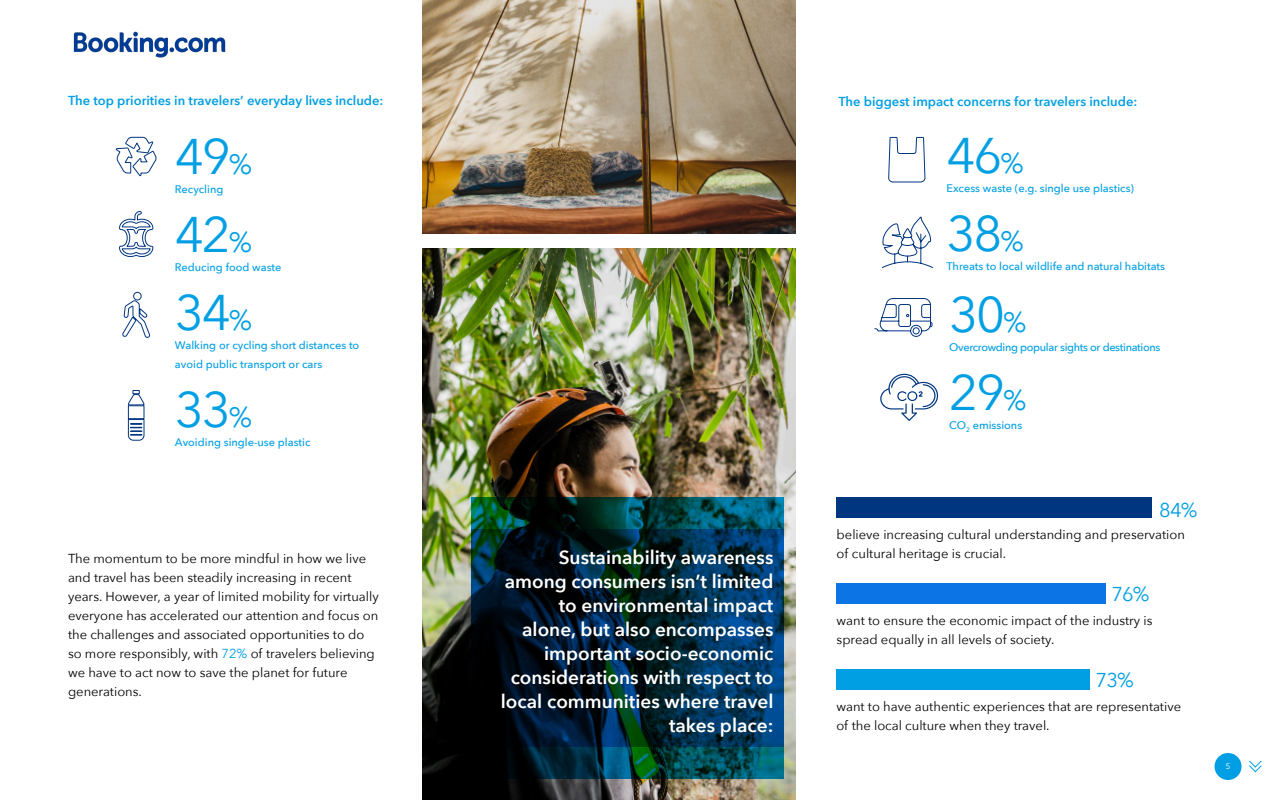
<style>
.page{position:relative;width:1280px;height:800px;background:#fff}
.page>*{position:absolute;margin:0;border:0;box-sizing:border-box;transform-origin:0 0}
.Paragraph_Style_1{font:50px "Avenir Next";letter-spacing:-.04em;color:#009fe3}
.Paragraph_Style_1-2{font:20px "Avenir Next";color:#009fe3}
.Paragraph_Style_1-3{font:600 19px/24px "Avenir Next";color:#fff;text-align:right}
.Paragraph_Style_1-4{font:13px/19px "Avenir Next";color:#000}
.Paragraph_Style_1-5{font:600 13px "Avenir Next";color:#009fe3}
.Paragraph_Style_1-6{font:500 11px/19px "Avenir Next";color:#009fe3}
.Paragraph_Style_1-7{font:500 11px "Avenir Next";letter-spacing:-.03em;color:#009fe3}
.t1{font:8px "Avenir";color:#fff}
.s1{font-size:28px}
.s2{color:#009fe3}
</style>
<div class="page">
<img style="left:423px;top:248px;width:373px;height:552px">
<svg style="left:471px;top:747px;width:313px;height:32px;background:#003940"></svg>
<svg style="left:471px;top:497px;width:313px;height:250px;background:#002639"></svg>
<img style="left:423px;top:0;width:373px;height:234px">
<svg style="left:889px;top:136px;width:37px;height:47px"></svg>
<svg style="left:881px;top:216px;width:53px;height:52px"></svg>
<svg style="left:874px;top:298px;width:59px;height:39px"></svg>
<svg style="left:880px;top:374px;width:58px;height:47px"></svg>
<div style="left:837px;top:497px;width:315px;height:21px;background:#003580"></div>
<div style="left:837px;top:584px;width:269px;height:20px;background:#0c74e4"></div>
<div style="left:836px;top:669px;width:253px;height:21px;background:#009fe3"></div>
<svg style="left:119px;top:211px;width:35px;height:46px"></svg>
<svg style="left:116px;top:137px;width:41px;height:40px"></svg>
<svg style="left:122px;top:292px;width:29px;height:46px"></svg>
<div style="left:128px;top:405px;width:16px;height:14px;border:1px solid #003580"></div>
<svg style="left:128px;top:419px;width:17px;height:22px"></svg>
<svg style="left:128px;top:390px;width:17px;height:16px"></svg>
<img style="left:73px;top:31px;width:153px;height:27px">
<div style="left:1215px;top:753px;width:27px;height:27px;background:#009fe3;border-radius:50%"></div>
<svg style="left:1249px;top:760px;width:13px;height:13px"></svg>
<p class="Paragraph_Style_1-5" style="left:68px;top:90px;width:317px">The top priorities in travelers’ everyday lives include:</p>
<p class="Paragraph_Style_1" style="left:175px;top:114px;width:79px">49<span class="s1">%</span></p>
<p class="Paragraph_Style_1-6" style="left:175px;top:179px;width:50px">Recycling</p>
<p class="Paragraph_Style_1" style="left:175px;top:192px;width:79px">42<span class="s1">%</span></p>
<p class="Paragraph_Style_1-6" style="left:175px;top:257px;width:108px">Reducing food waste</p>
<p class="Paragraph_Style_1" style="left:175px;top:270px;width:79px">34<span class="s1">%</span></p>
<p class="Paragraph_Style_1-6" style="left:175px;top:335px;width:186px">Walking or cycling short distances to avoid public transport or cars</p>
<p class="Paragraph_Style_1" style="left:175px;top:367px;width:79px">33<span class="s1">%</span></p>
<p class="Paragraph_Style_1-6" style="left:175px;top:432px;width:137px">Avoiding single-use plastic</p>
<p class="Paragraph_Style_1-4" style="left:68px;top:549px;width:312px">The momentum to be more mindful in how we live and travel has been steadily increasing in recent years. However, a year of limited mobility for virtually everyone has accelerated our attention and focus on the challenges and associated opportunities to do so more responsibly, with <span class="s2">72%</span> of travelers believing we have to act now to save the planet for future generations.</p>
<p class="Paragraph_Style_1-3" style="left:501px;top:545px;width:274px">Sustainability awareness among consumers isn’t limited to environmental impact alone, but also encompasses important socio-economic considerations with respect to local communities where travel takes place:</p>
<p class="Paragraph_Style_1-5" style="left:838px;top:90px;width:301px">The biggest impact concerns for travelers include:</p>
<p class="Paragraph_Style_1" style="left:947px;top:113px;width:79px">46<span class="s1">%</span></p>
<p class="Paragraph_Style_1-6" style="left:947px;top:178px;width:189px">Excess waste (e.g. single use plastics)</p>
<p class="Paragraph_Style_1" style="left:947px;top:191px;width:79px">38<span class="s1">%</span></p>
<p class="Paragraph_Style_1-6" style="left:947px;top:256px;width:220px">Threats to local wildlife and natural habitats</p>
<p class="Paragraph_Style_1" style="left:949px;top:272px;width:79px">30<span class="s1">%</span></p>
<p class="Paragraph_Style_1-7" style="left:949px;top:338px;width:213px">Overcrowding popular sights or destinations</p>
<p class="Paragraph_Style_1" style="left:949px;top:350px;width:79px">29<span class="s1">%</span></p>
<p class="Paragraph_Style_1-6" style="left:949px;top:415px;width:75px">CO<sub>2</sub> emissions</p>
<p class="Paragraph_Style_1-2" style="left:1159px;top:493px;width:40px">84%</p>
<p class="Paragraph_Style_1-4" style="left:837px;top:525px;width:350px">believe increasing cultural understanding and preservation of cultural heritage is crucial.</p>
<p class="Paragraph_Style_1-2" style="left:1111px;top:578px;width:40px">76%</p>
<p class="Paragraph_Style_1-4" style="left:837px;top:610px;width:317px">want to ensure the economic impact of the industry is spread equally in all levels of society.</p>
<p class="Paragraph_Style_1-2" style="left:1096px;top:663px;width:40px">73%</p>
<p class="Paragraph_Style_1-4" style="left:836px;top:696px;width:346px">want to have authentic experiences that are representative of the local culture when they travel.</p>
<p class="t1" style="left:1226px;top:761px;width:6px">5</p>
</div>
